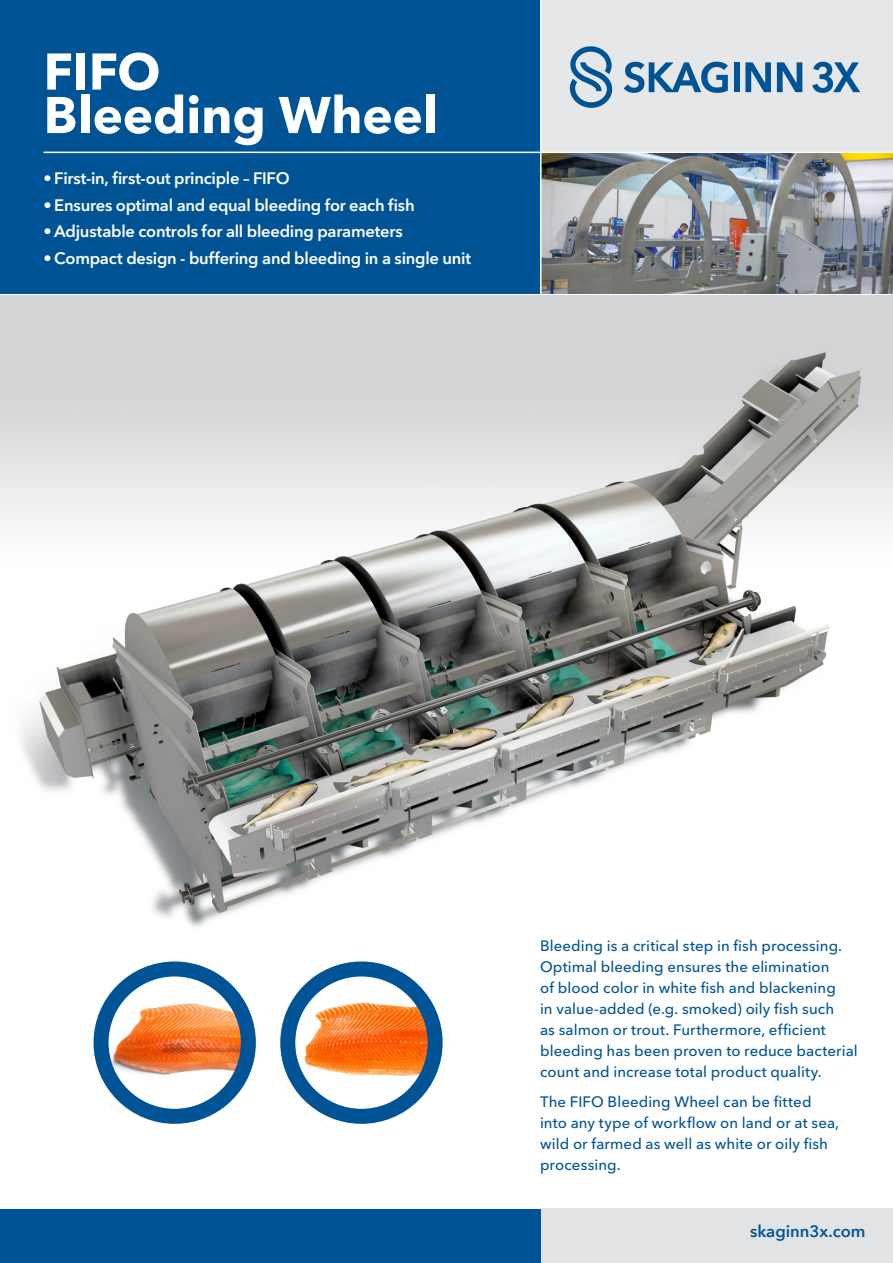
<style>
.page{position:relative;width:893px;height:1263px;background:#fff}
.page>*{position:absolute;margin:0;border:0;box-sizing:border-box;transform-origin:0 0}
.t1{font:700 51px/43.5px "Avenir Next LT Pro";letter-spacing:-.005em;color:#fff}
.t2{font:600 16.5px "Avenir Next LT Pro";letter-spacing:-.015em;color:#fff}
.t3{font:600 16.5px "Avenir Next";color:#005496}
.t4{font:500 15px/21px "Avenir Next LT Pro";letter-spacing:.005em;color:#005496}
</style>
<div class="page">
<img style="left:0;top:295px;width:893px;height:632px">
<div style="left:540px;top:0;width:353px;height:245px;background:#e6e7e8"></div>
<div style="left:0;top:0;width:540px;height:294px;background:#005496"></div>
<hr style="left:44px;top:152px;width:849px;height:1px;background:#fff">
<img style="left:541px;top:153px;width:352px;height:141px">
<hr style="left:540px;top:0;width:1px;height:295px;background:#fff">
<svg style="left:569px;top:46px;width:44px;height:62px"></svg>
<svg style="left:624px;top:61px;width:104px;height:32px"></svg>
<div style="left:734px;top:62px;width:5px;height:30px;background:#005496"></div>
<svg style="left:745px;top:62px;width:26px;height:30px"></svg>
<svg style="left:777px;top:62px;width:25px;height:30px"></svg>
<svg style="left:812px;top:61px;width:48px;height:32px"></svg>
<div style="left:0;top:1209px;width:595px;height:54px;background:#005496"></div>
<div style="left:542px;top:1209px;width:351px;height:54px;background:#e2e3e4"></div>
<img style="left:293px;top:977px;width:139px;height:136px">
<img style="left:111px;top:980px;width:134px;height:127px">
<div style="left:94px;top:961px;width:162px;height:163px;border:15px solid #005496;border-radius:50%"></div>
<div style="left:280px;top:961px;width:163px;height:163px;border:15px solid #005496;border-radius:50%"></div>
<h1 class="t1" style="left:44px;top:50px;width:396px">FIFO<br>Bleeding Wheel</h1>
<p class="t2" style="left:44px;top:168px;width:248px">• First-in, first-out principle – FIFO</p>
<p class="t2" style="left:44px;top:195px;width:373px">• Ensures optimal and equal bleeding for each fish</p>
<p class="t2" style="left:44px;top:222px;width:361px">• Adjustable controls for all bleeding parameters</p>
<p class="t2" style="left:44px;top:248px;width:429px">• Compact design - buffering and bleeding in a single unit</p>
<p class="t4" style="left:540px;top:935px;width:319px">Bleeding is a critical step in fish processing.<br>Optimal bleeding ensures the elimination<br>of blood color in white fish and blackening<br>in value-added (e.g. smoked) oily fish such<br>as salmon or trout. Furthermore, efficient bleeding has been proven to reduce bacterial count and increase total product quality.</p>
<p class="t4" style="left:540px;top:1091px;width:301px">The FIFO Bleeding Wheel can be fitted into any type of workflow on land or at sea, wild or farmed as well as white or oily fish processing.</p>
<p class="t3" style="left:750px;top:1217px;width:117px">skaginn3x.com</p>
</div>
